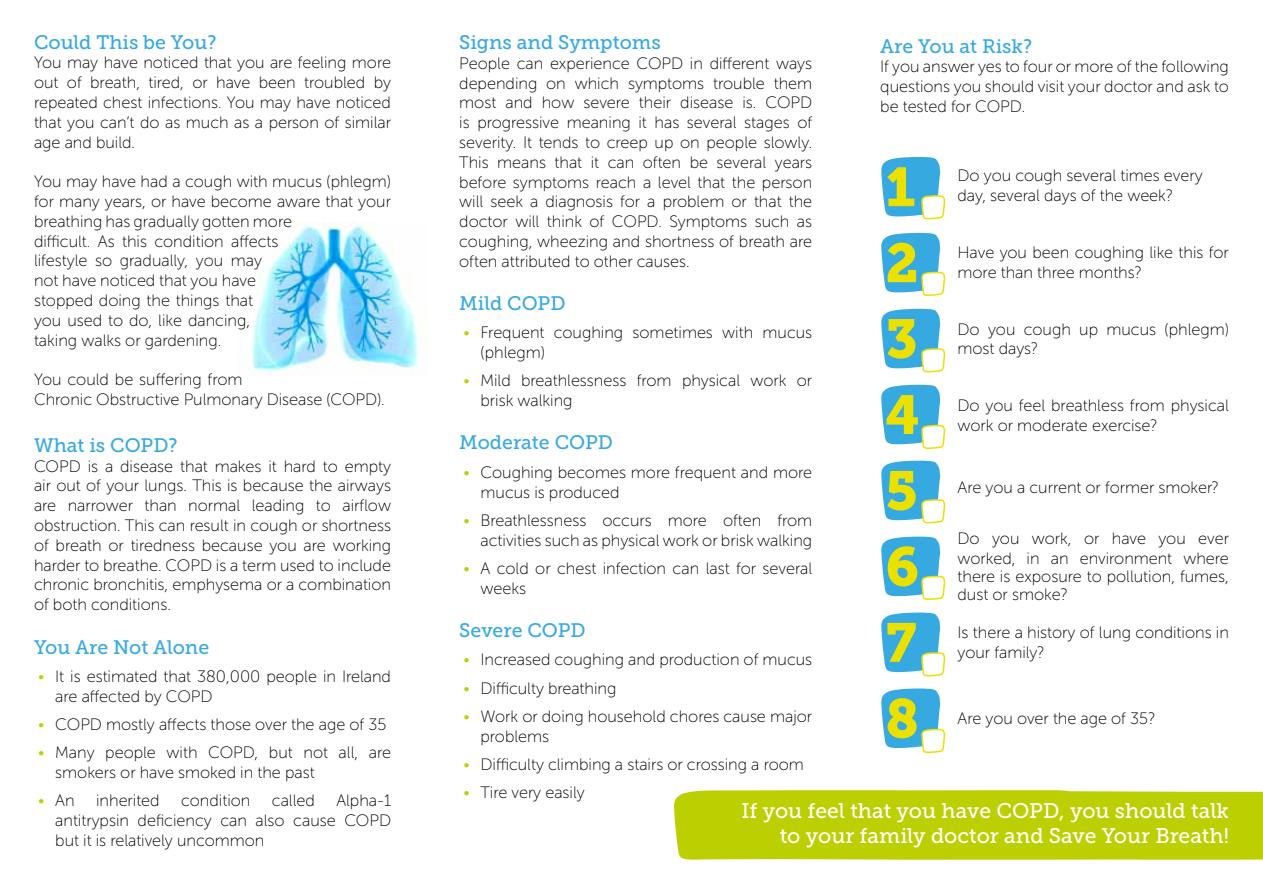
<style>
.page{position:relative;width:1263px;height:893px;background:#fff}
.page>*{position:absolute;margin:0;border:0;box-sizing:border-box;transform-origin:0 0}
.t1{font:21.15px/25.3px "Museo Slab 500";color:#fff;text-align:right}
.t2{font:19.5px "Museo Slab 500";color:#36a9e1}
.t3{font:16.5px/19.8px "Museo Sans Rounded 100";color:#000}
.s1{color:#bccf00}
</style>
<div class="page">
<img style="left:251px;top:223px;width:167px;height:151px">
<svg style="left:881px;top:157px;width:65px;height:63px"></svg>
<svg style="left:881px;top:233px;width:65px;height:63px"></svg>
<svg style="left:881px;top:309px;width:65px;height:64px"></svg>
<svg style="left:881px;top:385px;width:65px;height:64px"></svg>
<svg style="left:881px;top:461px;width:65px;height:63px"></svg>
<svg style="left:881px;top:537px;width:65px;height:63px"></svg>
<svg style="left:881px;top:612px;width:65px;height:65px"></svg>
<svg style="left:881px;top:688px;width:65px;height:66px"></svg>
<div style="left:674px;top:790px;width:589px;height:70px;background:#bccf00"></div>
<p class="t2" style="left:34px;top:31px;width:184px">Could This be You?</p>
<p class="t3" style="left:34px;top:53px;width:359px;text-align:justify">You may have noticed that you are feeling more out of breath, tired, or have been troubled by repeated chest infections. You may have noticed that you can’t do as much as a person of similar age and build.</p>
<p class="t3" style="left:34px;top:172px;width:359px">You may have had a cough with mucus (phlegm) for many years, or have become aware that your breathing has gradually gotten more<br>difficult. As this condition affects<br>lifestyle so gradually, you may<br>not have noticed that you have<br>stopped doing the things that<br>you used to do, like dancing,<br>taking walks or gardening.</p>
<p class="t3" style="left:34px;top:370px;width:352px">You could be suffering from<br>Chronic Obstructive Pulmonary Disease (COPD).</p>
<p class="t2" style="left:34px;top:434px;width:145px">What is COPD?</p>
<p class="t3" style="left:34px;top:456px;width:359px;text-align:justify">COPD is a disease that makes it hard to empty air out of your lungs. This is because the airways are narrower than normal leading to airflow obstruction. This can result in cough or shortness of breath or tiredness because you are working harder to breathe. COPD is a term used to include chronic bronchitis, emphysema or a combination of both conditions.</p>
<p class="t2" style="left:34px;top:636px;width:177px">You Are Not Alone</p>
<p class="t3" style="left:55px;top:666px;width:337px;text-indent:-17px"><span class="s1">•</span> It is estimated that 380,000 people in Ireland are affected by COPD</p>
<p class="t3" style="left:38px;top:714px;width:350px"><span class="s1">•</span> COPD mostly affects those over the age of 35</p>
<p class="t3" style="left:55px;top:743px;width:337px;text-indent:-17px"><span class="s1">•</span> Many people with COPD, but not all, are smokers or have smoked in the past</p>
<p class="t3" style="left:38px;top:791px;width:38px"><span class="s1">•</span> An</p>
<p class="t3" style="left:96px;top:791px;width:65px">inherited</p>
<p class="t3" style="left:181px;top:791px;width:71px">condition</p>
<p class="t3" style="left:272px;top:791px;width:44px">called</p>
<p class="t3" style="left:55px;top:791px;width:337px;text-align:justify;text-indent:281px">Alpha-1 antitrypsin deficiency can also cause COPD but it is relatively uncommon</p>
<p class="t2" style="left:459px;top:31px;width:203px">Signs and Symptoms</p>
<p class="t3" style="left:459px;top:53px;width:354px;text-align:justify">People can experience COPD in different ways depending on which symptoms trouble them most and how severe their disease is. COPD is progressive meaning it has several stages of severity. It tends to creep up on people slowly.<br>This means that it can often be several years before symptoms reach a level that the person will seek a diagnosis for a problem or that the doctor will think of COPD. Symptoms such as coughing, wheezing and shortness of breath are often attributed to other causes.</p>
<p class="t2" style="left:459px;top:292px;width:108px">Mild COPD</p>
<p class="t3" style="left:480px;top:323px;width:333px;text-indent:-17px"><span class="s1">•</span> Frequent coughing sometimes with mucus (phlegm)</p>
<p class="t3" style="left:480px;top:371px;width:333px;text-indent:-17px"><span class="s1">•</span> Mild breathlessness from physical work or brisk walking</p>
<p class="t2" style="left:459px;top:432px;width:155px">Moderate COPD</p>
<p class="t3" style="left:480px;top:462px;width:333px;text-indent:-17px"><span class="s1">•</span> Coughing becomes more frequent and more mucus is produced</p>
<p class="t3" style="left:463px;top:510px;width:350px;text-align:right"><span class="s1">•</span> Breathlessness occurs more often from activities such as physical work or brisk walking</p>
<p class="t3" style="left:480px;top:559px;width:333px;text-indent:-17px"><span class="s1">•</span> A cold or chest infection can last for several weeks</p>
<p class="t2" style="left:459px;top:619px;width:128px">Severe COPD</p>
<p class="t3" style="left:463px;top:650px;width:350px"><span class="s1">•</span> Increased coughing and production of mucus</p>
<p class="t3" style="left:463px;top:678px;width:154px"><span class="s1">•</span> Difficulty breathing</p>
<p class="t3" style="left:480px;top:706px;width:333px;text-indent:-17px"><span class="s1">•</span> Work or doing household chores cause major problems</p>
<p class="t3" style="left:463px;top:755px;width:342px"><span class="s1">•</span> Difficulty climbing a stairs or crossing a room</p>
<p class="t3" style="left:463px;top:783px;width:123px"><span class="s1">•</span> Tire very easily</p>
<p class="t2" style="left:880px;top:35px;width:153px">Are You at Risk?</p>
<p class="t3" style="left:880px;top:57px;width:350px;text-align:justify">If you answer yes to four or more of the following questions you should visit your doctor and ask to be tested for COPD.</p>
<p class="t3" style="left:957px;top:166px;width:247px">Do you cough several times every day, several days of the week?</p>
<p class="t3" style="left:957px;top:243px;width:273px">Have you been coughing like this for more than three months?</p>
<p class="t3" style="left:957px;top:319px;width:273px">Do you cough up mucus (phlegm) most days?</p>
<p class="t3" style="left:957px;top:396px;width:273px">Do you feel breathless from physical work or moderate exercise?</p>
<p class="t3" style="left:957px;top:478px;width:263px">Are you a current or former smoker?</p>
<p class="t3" style="left:957px;top:528px;width:273px">Do you work, or have you ever worked, in an environment where</p>
<p class="t3" style="left:957px;top:567px;width:273px;line-height:18px">there is exposure to pollution, fumes, dust or smoke?</p>
<p class="t3" style="left:957px;top:623px;width:273px">Is there a history of lung conditions in your family?</p>
<p class="t3" style="left:957px;top:708px;width:199px">Are you over the age of 35?</p>
<p class="t1" style="left:741px;top:798px;width:489px">If you feel that you have COPD, you should talk to your family doctor and Save Your Breath!</p>
</div>
